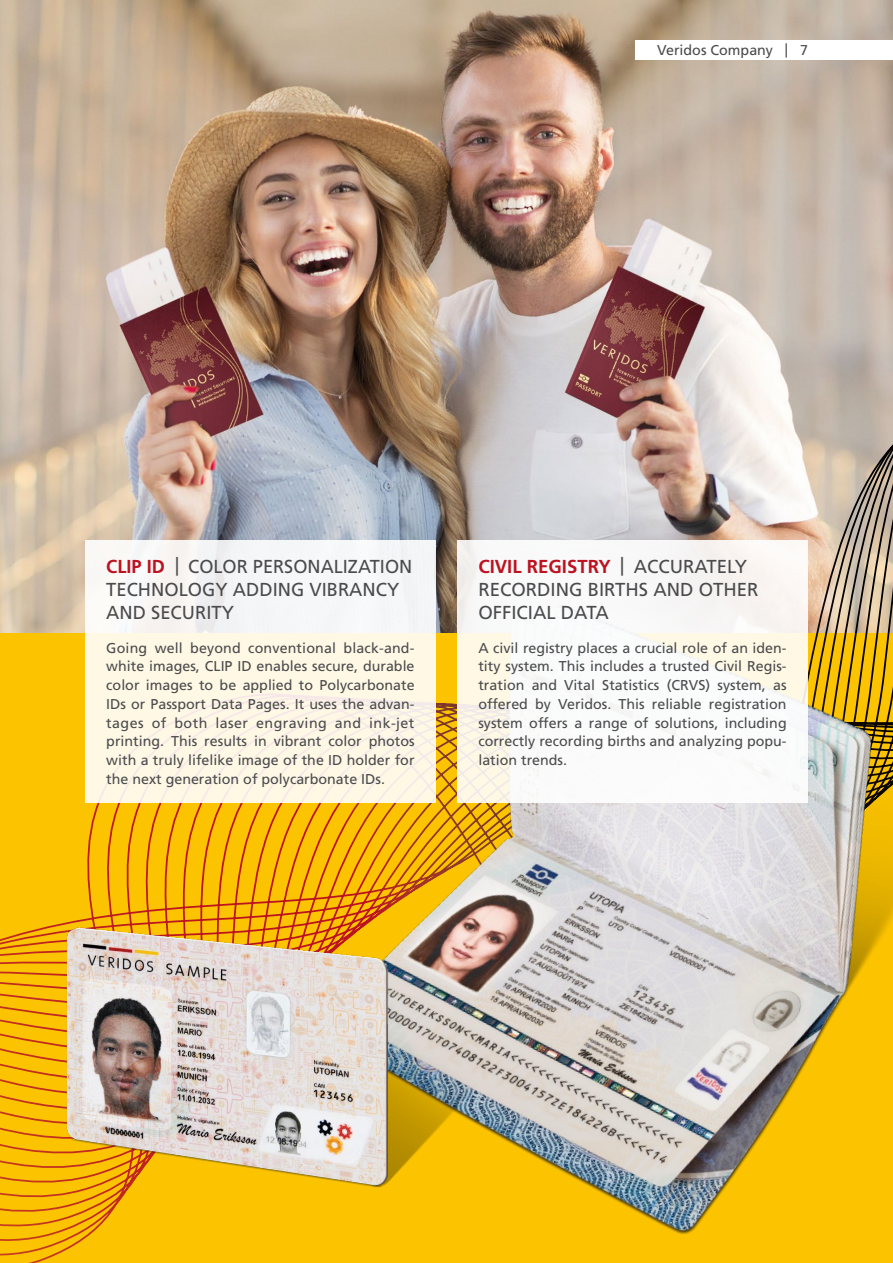
<style>
.page{position:relative;width:893px;height:1263px;background:#fff}
.page>*{position:absolute;margin:0;border:0;box-sizing:border-box;transform-origin:0 0}
.t1{font:18.75px/23.2px "Frutiger";color:#4b4b4d}
.t2{font:700 18.75px "Frutiger";color:#bd1220}
.t3{font:14.25px/18.8px "Frutiger";color:#4b4b4d;text-align:justify}
.s1{font-weight:700;color:#bd1220}
.s2{font-weight:400;color:#4b4b4d}
</style>
<div class="page">
<img style="left:0;top:0;width:893px;height:1263px">
<img style="left:310px;top:578px;width:583px;height:685px">
<svg style="left:457px;top:540px;width:351px;height:263px"></svg>
<div style="left:85px;top:540px;width:351px;height:263px;background:linear-gradient(to bottom,#f6f6f7,#fff6e0)"></div>
<div style="left:636px;top:40px;width:257px;height:20px;background:#fff"></div>
<img style="left:55px;top:907px;width:504px;height:285px">
<p class="t3" style="left:657px;top:41px;width:152px">Veridos Company | 7</p>
<h1 class="t1" style="left:106px;top:555px;width:307px"><span class="s1">CLIP ID</span> | Color personalizati on technology Addi ng Vib rancy and Security</h1>
<p class="t3" style="left:106px;top:638px;width:310px">Going well beyond conventional black-and&shy;white images, CLIP ID enables secure, durable color images to be applied to Polycarbonate IDs or Passport Data Pages. It uses the advan&shy;tages of both laser engraving and ink-jet printing. This results in vibrant color photos with a truly lifelike image of the ID holder for the next generation of polycarbonate IDs.</p>
<h1 class="t2" style="left:478px;top:555px;width:169px">CIVIL REGISTRY <span class="s2">| acc</span></h1>
<h1 class="t1" style="left:478px;top:555px;width:282px;text-indent:191px">urately recordi ng bi rths and other officia</h1>
<h1 class="t1" style="left:546px;top:601px;width:61px">l data</h1>
<p class="t3" style="left:478px;top:638px;width:310px">A civil registry places a crucial role of an iden&shy;tity system. This includes a trusted Civil Regis&shy;tration and Vital Statistics (CRVS) system, as offered by Veridos. This reliable registration system offers a range of solutions, including correctly recording births and analyzing popu&shy;lation trends.</p>
</div>
